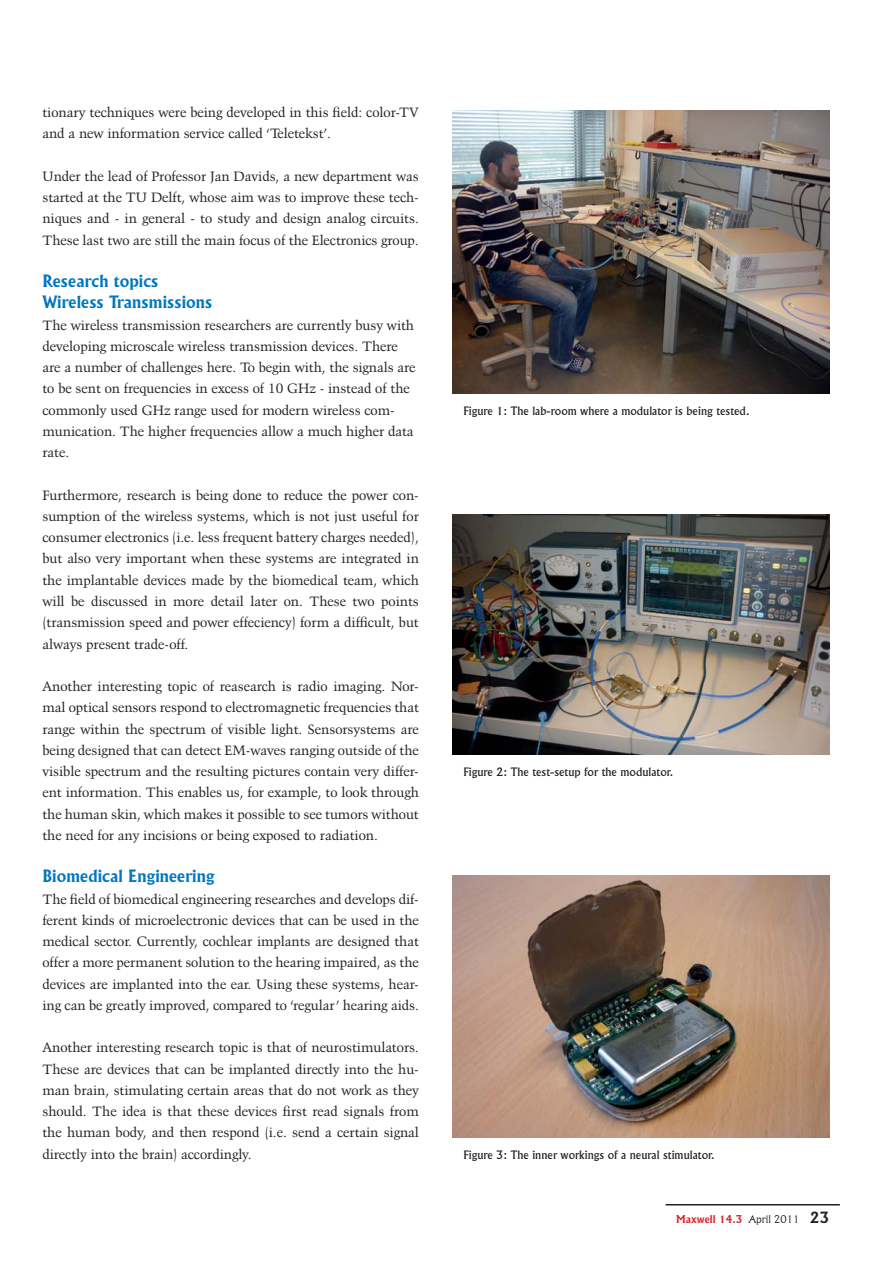
<style>
.page{position:relative;width:893px;height:1263px;background:#fff}
.page>*{position:absolute;margin:0;border:0;box-sizing:border-box;transform-origin:0 0}
.t1{font:700 16.5px/21.3px "Flareserif 821 BT";color:#0076c0}
.t2{font:13.5px/21.3px "Kuenstler 480 BT";color:#231f20;text-align:justify}
.t3{font:11.25px "Flareserif 821 BT";color:#231f20}
.t4{font:700 10.5px "Flareserif 821 BT";color:#d8242b}
.s1{font-weight:300;color:#231f20}
.s2{font-size:15px;color:#231f20}
</style>
<div class="page">
<hr style="left:666px;top:1204px;width:174px;height:2px;background:#231f20">
<img style="left:453px;top:514px;width:376px;height:241px">
<img style="left:453px;top:111px;width:376px;height:282px">
<img style="left:453px;top:876px;width:376px;height:261px">
<p class="t2" style="left:42px;top:102px;width:378px">tionary techniques were being developed in this field: color-TV and a new information service called ‘Teletekst’.</p>
<p class="t2" style="left:42px;top:166px;width:378px">Under the lead of Professor Jan Davids, a new department was started at the TU Delft, whose aim was to improve these tech&shy;niques and - in general - to study and design analog circuits.<br>These last two are still the main focus of the Electronics group.</p>
<p class="t1" style="left:42px;top:271px;width:171px">Research topics<br>Wireless Transmissions</p>
<p class="t2" style="left:42px;top:315px;width:375px;text-align:left">The wireless transmission researchers are currently busy with developing microscale wireless transmission devices. There are a number of challenges here. To begin with, the signals are to be sent on frequencies in excess of 10 GHz - instead of the commonly used GHz range used for modern wireless com&shy;munication. The higher frequencies allow a much higher data rate.</p>
<p class="t2" style="left:42px;top:485px;width:378px">Furthermore, research is being done to reduce the power con&shy;sumption of the wireless systems, which is not just useful for consumer electronics (i.e. less frequent battery charges needed), but also very important when these systems are integrated in the implantable devices made by the biomedical team, which will be discussed in more detail later on. These two points (transmission speed and power effeciency) form a difficult, but always present trade-off.</p>
<p class="t2" style="left:42px;top:676px;width:378px">Another interesting topic of reasearch is radio imaging. Nor&shy;mal optical sensors respond to electromagnetic frequencies that range within the spectrum of visible light. Sensorsystems are being designed that can detect EM-waves ranging outside of the visible spectrum and the resulting pictures contain very differ&shy;ent information. This enables us, for example, to look through the human skin, which makes it possible to see tumors without the need for any incisions or being exposed to radiation.</p>
<p class="t1" style="left:42px;top:867px;width:174px">Biomedical Engineering</p>
<p class="t2" style="left:42px;top:889px;width:378px">The field of biomedical engineering researches and develops dif&shy;ferent kinds of microelectronic devices that can be used in the medical sector. Currently, cochlear implants are designed that offer a more permanent solution to the hearing impaired, as the devices are implanted into the ear. Using these systems, hear&shy;ing can be greatly improved, compared to ‘regular’ hearing aids.</p>
<p class="t2" style="left:42px;top:1038px;width:378px">Another interesting research topic is that of neurostimulators.<br>These are devices that can be implanted directly into the hu&shy;man brain, stimulating certain areas that do not work as they should. The idea is that these devices first read signals from the human body, and then respond (i.e. send a certain signal directly into the brain) accordingly.</p>
<p class="t3" style="left:463px;top:406px;width:287px">Figure 1: The lab-room where a modulator is being tested.</p>
<p class="t3" style="left:463px;top:767px;width:211px">Figure 2: The test-setup for the modulator.</p>
<p class="t3" style="left:463px;top:1150px;width:253px">Figure 3: The inner workings of a neural stimulator.</p>
<p class="t4" style="left:676px;top:1214px;width:154px">Maxwell 14.3 <span class="s1">April 2011</span> <span class="s2">23</span></p>
</div>
